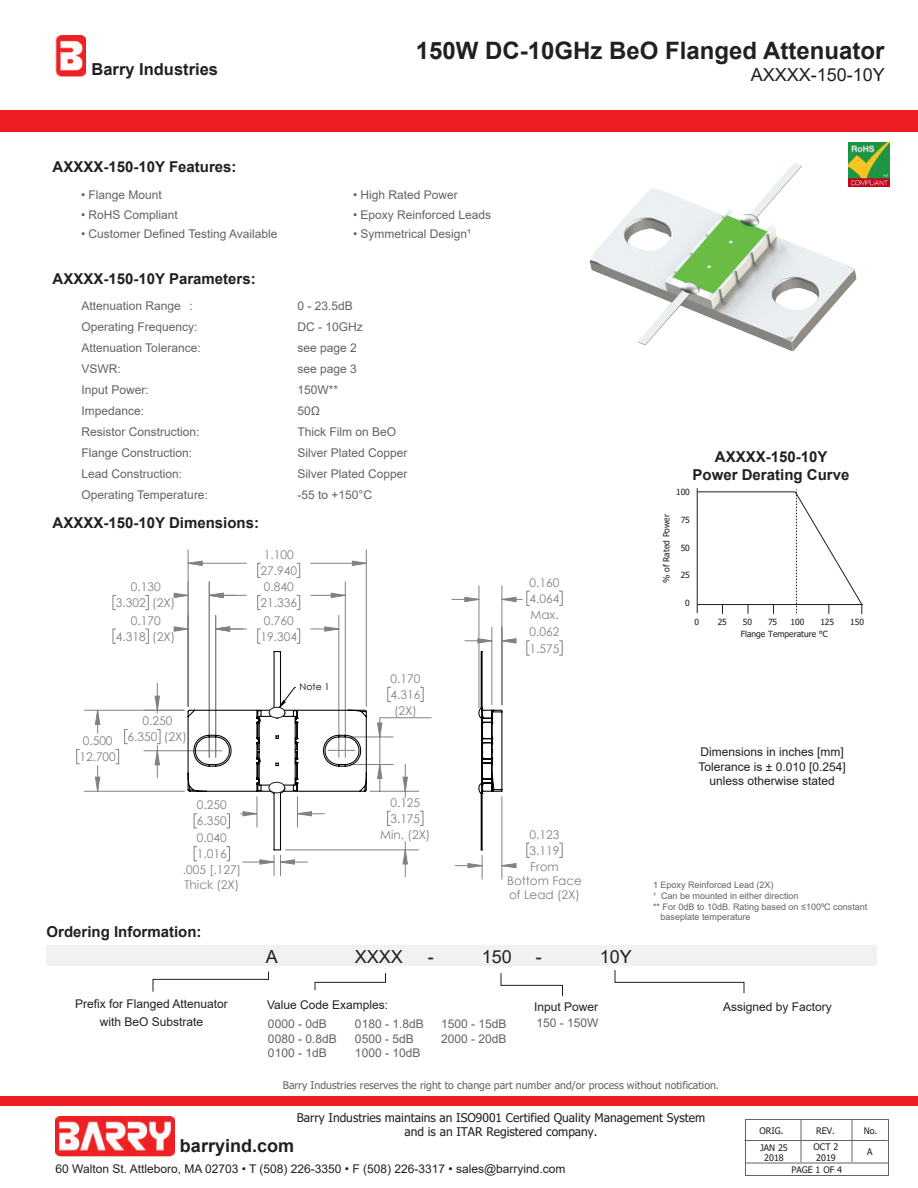
<style>
.page{position:relative;width:918px;height:1188px;background:#fff}
.page>*{position:absolute;margin:0;border:0;box-sizing:border-box;transform-origin:0 0}
.t1{font:700 24px "Arial";color:#231f20}
.t2{font:18px "Arial";color:#231f20}
.t3{font:700 18px "Arial";color:#231f20}
.t4{font:700 16.5px "Arial";color:#231f20}
.t5{font:700 15px/18px "Arial";color:#231f20;text-align:center}
.t6{font:12px/14.4px "Arial";color:#636366}
.t7{font:12px/14.4px "Arial";color:#231f20;text-align:center}
.t8{font:12px/16.2px "Century Gothic";color:#808180}
.t9{font:12px/14.4px "Tahoma";color:#231f20;text-align:center}
.t10{font:10.5px "Tahoma";color:#636366}
.t11{font:9.3px "Century Gothic";color:#050504}
.t12{font:9px "Arial";color:#636366}
.t13{font:9px/10.8px "Tahoma";color:#231f20;text-align:center}
.t14{font:8.55px "Tahoma";color:#211e1e}
</style>
<div class="page">
<div style="left:0;top:110px;width:918px;height:22px;background:#ee1d23"></div>
<div style="left:0;top:1096px;width:918px;height:9px;background:#ee1d23"></div>
<img style="left:56px;top:1117px;width:119px;height:40px">
<img style="left:56px;top:36px;width:29px;height:41px">
<div style="left:745px;top:1119px;width:144px;height:57px;border:1px solid #636366"></div>
<hr style="left:744px;top:1140px;width:143px;height:1px;background:#636366">
<hr style="left:801px;top:1120px;width:1px;height:42px;background:#636366">
<hr style="left:852px;top:1120px;width:1px;height:42px;background:#636366">
<hr style="left:746px;top:1163px;width:143px;height:1px;background:#636366">
<div style="left:46px;top:945px;width:832px;height:20px;background:#f0f1f2"></div>
<svg style="left:501px;top:973px;width:62px;height:23px"></svg>
<svg style="left:615px;top:970px;width:129px;height:23px"></svg>
<svg style="left:315px;top:973px;width:71px;height:17px"></svg>
<svg style="left:153px;top:971px;width:116px;height:21px"></svg>
<img style="left:848px;top:143px;width:41px;height:44px">
<hr style="left:697px;top:488px;width:1px;height:125px;background:#211e1e">
<hr style="left:697px;top:604px;width:166px;height:1px;background:#211e1e">
<hr style="left:697px;top:492px;width:98px;height:1px;background:#211e1e">
<svg style="left:795px;top:489px;width:68px;height:125px"></svg>
<img style="left:589px;top:162px;width:271px;height:189px">
<div style="left:526px;top:843px;width:4px;height:15px;border:1px solid #808180"></div>
<div style="left:559px;top:843px;width:4px;height:15px;border:1px solid #808180"></div>
<div style="left:526px;top:640px;width:4px;height:16px;border:1px solid #808180"></div>
<div style="left:559px;top:640px;width:4px;height:16px;border:1px solid #808180"></div>
<div style="left:526px;top:591px;width:4px;height:15px;border:1px solid #808180"></div>
<div style="left:559px;top:591px;width:4px;height:15px;border:1px solid #808180"></div>
<hr style="left:479px;top:586px;width:1px;height:122px;background:#808180">
<hr style="left:502px;top:586px;width:1px;height:119px;background:#808180">
<svg style="left:95px;top:561px;width:312px;height:303px"></svg>
<svg style="left:452px;top:596px;width:70px;height:283px"></svg>
<svg style="left:154px;top:592px;width:214px;height:284px"></svg>
<h3 class="t4" style="left:92px;top:58px;width:128px">Barry Industries</h3>
<p class="t5" style="left:53px;top:158px;width:185px">AXXXX-150-10Y Features:</p>
<p class="t6" style="left:81px;top:188px;width:82px">• Flange Mount</p>
<p class="t6" style="left:81px;top:207px;width:98px">• RoHS Compliant</p>
<p class="t6" style="left:81px;top:227px;width:198px">• Customer Defined Testing Available</p>
<p class="t5" style="left:53px;top:270px;width:205px">AXXXX-150-10Y Parameters:</p>
<h1 class="t1" style="left:416px;top:34px;width:470px">150W DC-10GHz BeO Flanged Attenuator</h1>
<h2 class="t2" style="left:751px;top:62px;width:136px">AXXXX-150-10Y</h2>
<p class="t6" style="left:353px;top:188px;width:106px">• High Rated Power</p>
<p class="t6" style="left:353px;top:207px;width:140px">• Epoxy Reinforced Leads</p>
<p class="t6" style="left:353px;top:227px;width:120px">• Symmetrical Design¹</p>
<p class="t6" style="left:82px;top:298px;width:113px">Attenuation Range :</p>
<p class="t6" style="left:298px;top:298px;width:57px">0 - 23.5dB</p>
<p class="t6" style="left:82px;top:319px;width:118px">Operating Frequency:</p>
<p class="t6" style="left:298px;top:319px;width:67px">DC - 10GHz</p>
<p class="t6" style="left:82px;top:340px;width:121px">Attenuation Tolerance:</p>
<p class="t6" style="left:298px;top:340px;width:61px">see page 2</p>
<p class="t6" style="left:82px;top:361px;width:41px">VSWR:</p>
<p class="t6" style="left:298px;top:361px;width:61px">see page 3</p>
<p class="t6" style="left:82px;top:382px;width:69px">Input Power:</p>
<p class="t6" style="left:298px;top:382px;width:42px">150W**</p>
<p class="t6" style="left:82px;top:403px;width:64px">Impedance:</p>
<p class="t6" style="left:298px;top:403px;width:24px">50Ω</p>
<p class="t6" style="left:82px;top:424px;width:120px">Resistor Construction:</p>
<p class="t6" style="left:298px;top:424px;width:100px">Thick Film on BeO</p>
<p class="t6" style="left:82px;top:445px;width:112px">Flange Construction:</p>
<p class="t6" style="left:298px;top:445px;width:112px">Silver Plated Copper</p>
<p class="t6" style="left:82px;top:466px;width:102px">Lead Construction:</p>
<p class="t6" style="left:298px;top:466px;width:112px">Silver Plated Copper</p>
<p class="t6" style="left:82px;top:487px;width:128px">Operating Temperature:</p>
<p class="t6" style="left:298px;top:487px;width:76px">-55 to +150°C</p>
<p class="t5" style="left:53px;top:514px;width:208px">AXXXX-150-10Y Dimensions:</p>
<p class="t8" style="left:116px;top:578px;width:61px;text-align:center">0.130<br>3.302 (2X)</p>
<p class="t8" style="left:116px;top:612px;width:61px;text-align:center">0.170<br>4.318 (2X)</p>
<p class="t8" style="left:79px;top:732px;width:38px">0.500<br>12.700</p>
<p class="t8" style="left:127px;top:712px;width:61px;text-align:center">0.250<br>6.350 (2X)</p>
<p class="t8" style="left:183px;top:797px;width:60px;text-align:center">0.250<br>6.350<br>0.040<br>1.016<br>.005 [.127]</p>
<p class="t8" style="left:185px;top:876px;width:56px">Thick (2X)</p>
<p class="t5" style="left:46px;top:923px;width:157px">Ordering Information:</p>
<p class="t8" style="left:260px;top:546px;width:38px">1.100<br>27.940</p>
<p class="t8" style="left:260px;top:578px;width:38px">0.840<br>21.336</p>
<p class="t8" style="left:260px;top:612px;width:38px">0.760<br>19.304</p>
<p class="t11" style="left:300px;top:680px;width:31px">Note 1</p>
<p class="t8" style="left:391px;top:670px;width:31px;text-align:justify">0.170<br>4.316 (2X)</p>
<p class="t8" style="left:380px;top:794px;width:52px;text-align:center">0.125<br>3.175<br>Min. (2X)</p>
<p class="t8" style="left:530px;top:574px;width:31px;text-align:justify">0.160<br>4.064<br>Max.</p>
<p class="t8" style="left:530px;top:624px;width:31px">0.062<br>1.575</p>
<p class="t8" style="left:530px;top:826px;width:31px;text-align:justify">0.123<br>3.119<br>From</p>
<p class="t8" style="left:507px;top:873px;width:76px;line-height:14.2px">Bottom Face of Lead (2X)</p>
<h2 class="t2" style="left:266px;top:944px;width:14px">A</h2>
<h2 class="t2" style="left:355px;top:944px;width:50px">XXXX</h2>
<h2 class="t2" style="left:428px;top:944px;width:7px">-</h2>
<h2 class="t2" style="left:482px;top:944px;width:32px">150</h2>
<h2 class="t2" style="left:536px;top:944px;width:7px">-</h2>
<h2 class="t2" style="left:600px;top:944px;width:34px">10Y</h2>
<p class="t5" style="left:693px;top:448px;width:158px">AXXXX-150-10Y<br>Power Derating Curve</p>
<p class="t14" style="left:676px;top:486px;width:15px">100</p>
<p class="t14" style="left:681px;top:514px;width:11px">75</p>
<p class="t14" style="left:681px;top:542px;width:11px">50</p>
<p class="t14" style="left:681px;top:569px;width:11px">25</p>
<p class="t14" style="left:685px;top:597px;width:6px">0</p>
<p class="t14" style="left:661px;top:583px;width:70px;rotate:-90deg">% of Rated Power</p>
<p class="t14" style="left:694px;top:616px;width:6px">0</p>
<p class="t14" style="left:718px;top:616px;width:11px">25</p>
<p class="t14" style="left:743px;top:616px;width:11px">50</p>
<p class="t14" style="left:768px;top:616px;width:11px">75</p>
<p class="t14" style="left:791px;top:616px;width:15px">100</p>
<p class="t14" style="left:820px;top:616px;width:15px">125</p>
<p class="t14" style="left:850px;top:616px;width:15px">150</p>
<p class="t14" style="left:741px;top:628px;width:89px">Flange Temperature °C</p>
<p class="t7" style="left:698px;top:745px;width:149px">Dimensions in inches [mm]<br>Tolerance is ± 0.010 [0.254] unless otherwise stated</p>
<p class="t12" style="left:653px;top:879px;width:122px">1 Epoxy Reinforced Lead (2X)</p>
<p class="t12" style="left:653px;top:889px;width:147px">¹ Can be mounted in either direction</p>
<p class="t12" style="left:653px;top:900px;width:216px">** For 0dB to 10dB. Rating based on ≤100ºC constant</p>
<p class="t12" style="left:661px;top:911px;width:92px">baseplate temperature</p>
<p class="t7" style="left:75px;top:996px;width:154px">Prefix for Flanged Attenuator</p>
<p class="t7" style="left:267px;top:998px;width:123px">Value Code Examples:</p>
<p class="t7" style="left:100px;top:1014px;width:105px">with BeO Substrate</p>
<p class="t6" style="left:268px;top:1017px;width:70px">0000 - 0dB<br>0080 - 0.8dB<br>0100 - 1dB</p>
<p class="t6" style="left:355px;top:1017px;width:70px">0180 - 1.8dB<br>0500 - 5dB<br>1000 - 10dB</p>
<p class="t6" style="left:441px;top:1017px;width:67px">1500 - 15dB<br>2000 - 20dB</p>
<p class="t7" style="left:534px;top:999px;width:66px">Input Power</p>
<p class="t7" style="left:723px;top:999px;width:110px">Assigned by Factory</p>
<p class="t6" style="left:536px;top:1015px;width:64px">150 - 150W</p>
<p class="t10" style="left:283px;top:1078px;width:438px">Barry Industries reserves the right to change part number and/or process without notification.</p>
<p class="t9" style="left:297px;top:1111px;width:410px">Barry Industries maintains an ISO9001 Certified Quality Management System and is an ITAR Registered company.</p>
<h2 class="t3" style="left:180px;top:1132px;width:116px">barryind.com</h2>
<p class="t7" style="left:56px;top:1162px;width:512px">60 Walton St. Attleboro, MA 02703 • T (508) 226-3350 • F (508) 226-3317 • sales@barryind.com</p>
<p class="t13" style="left:759px;top:1125px;width:26px">ORIG.</p>
<p class="t13" style="left:816px;top:1125px;width:20px">REV.</p>
<p class="t13" style="left:864px;top:1126px;width:15px">No.</p>
<p class="t13" style="left:760px;top:1142px;width:29px">JAN 25<br>2018</p>
<p class="t13" style="left:814px;top:1142px;width:26px;text-align:left">OCT 2<br>2019</p>
<p class="t13" style="left:791px;top:1165px;width:52px">PAGE 1 OF 4</p>
<p class="t13" style="left:867px;top:1146px;width:7px">A</p>
</div>
